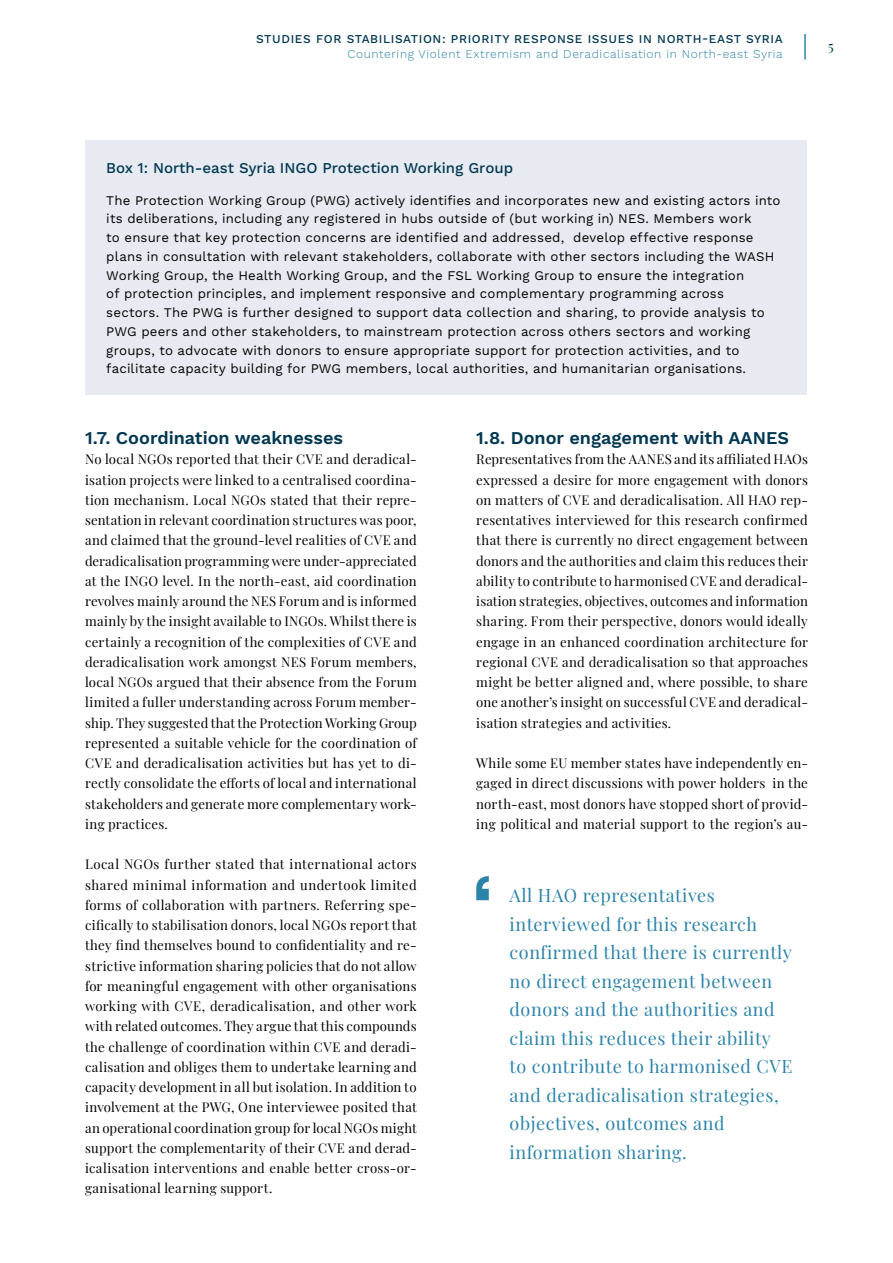
<style>
.page{position:relative;width:893px;height:1263px;background:#fff}
.page>*{position:absolute;margin:0;border:0;box-sizing:border-box;transform-origin:0 0}
.PulOutQuote{font:18px/28.5px "Playfair Display";letter-spacing:.03em;color:#2d84a9}
._1__Headline_02{font:600 18px "Work Sans";color:#003751}
.Box_Title{font:500 15px "Work Sans";color:#003751}
.t1{font:13.5px "Playfair Display";color:#003751}
.Body{font:13.2px/20.2px "Playfair Display";letter-spacing:.02em;color:#000;text-align:justify}
.Box_Body{font:13.2px/18.8px "Work Sans";letter-spacing:.01em;color:#000}
.t2{font:500 12px "Work Sans";letter-spacing:.05em;color:#003751}
.t3{font:300 12px "Work Sans";letter-spacing:.05em;color:#2d84a9}
</style>
<div class="page">
<hr style="left:804px;top:34px;width:2px;height:26px;background:#2d84a9">
<div style="left:85px;top:140px;width:721px;height:254px;background:#e7ebf1"></div>
<svg style="left:476px;top:876px;width:13px;height:24px"></svg>
<p class="t2" style="left:256px;top:32px;width:528px">STUDIES FOR STABILISATION: PRIORITY RESPONSE ISSUES IN NORTH-EAST SYRIA</p>
<p class="t3" style="left:347px;top:46px;width:437px">Countering Violent Extremism and Deradicalisation in North-east Syria</p>
<p class="t1" style="left:828px;top:35px;width:7px">5</p>
<p class="Box_Title" style="left:106px;top:159px;width:408px">Box 1: North-east Syria INGO Protection Working Group</p>
<p class="Box_Body" style="left:106px;top:191px;width:676px">The Protection Working Group (PWG) actively identifies and incorporates new and existing actors into its deliberations, including any registered in hubs outside of (but working in) NES. Members work<br>to ensure that key protection concerns are identified and addressed, develop effective response plans in consultation with relevant stakeholders, collaborate with other sectors including the WASH Working Group, the Health Working Group, and the FSL Working Group to ensure the integration<br>of protection principles, and implement responsive and complementary programming across<br>sectors. The PWG is further designed to support data collection and sharing, to provide analysis to PWG peers and other stakeholders, to mainstream protection across others sectors and working groups, to advocate with donors to ensure appropriate support for protection activities, and to facilitate capacity building for PWG members, local authorities, and humanitarian organisations.</p>
<p class="_1__Headline_02" style="left:85px;top:427px;width:259px">1.7. Coordination weaknesses</p>
<p class="Body" style="left:85px;top:448px;width:333px">No local NGOs reported that their CVE and deradical&shy;isation projects were linked to a centralised coordina&shy;tion mechanism. Local NGOs stated that their repre&shy;sentation in relevant coordination structures was poor, and claimed that the ground-level realities of CVE and deradicalisation programming were under-appreciated at the INGO level. In the north-east, aid coordination revolves mainly around the NES Forum and is informed mainly by the insight available to INGOs. Whilst there is certainly a recognition of the complexities of CVE and deradicalisation work amongst NES Forum members, local NGOs argued that their absence from the Forum limited a fuller understanding across Forum member&shy;ship. They suggested that the Protection Working Group represented a suitable vehicle for the coordination of CVE and deradicalisation activities but has yet to di&shy;rectly consolidate the efforts of local and international stakeholders and generate more complementary work&shy;ing practices.</p>
<p class="Body" style="left:85px;top:853px;width:333px">Local NGOs further stated that international actors shared minimal information and undertook limited forms of collaboration with partners. Referring spe&shy;cifically to stabilisation donors, local NGOs report that they find themselves bound to confidentiality and re&shy;strictive information sharing policies that do not allow for meaningful engagement with other organisations working with CVE, deradicalisation, and other work with related outcomes. They argue that this compounds the challenge of coordination within CVE and deradi&shy;calisation and obliges them to undertake learning and capacity development in all but isolation. In addition to involvement at the PWG, One interviewee posited that an operational coordination group for local NGOs might support the complementarity of their CVE and derad&shy;icalisation interventions and enable better cross-or&shy;ganisational learning support.</p>
<p class="_1__Headline_02" style="left:476px;top:427px;width:314px">1.8. Donor engagement with AANES</p>
<p class="Body" style="left:476px;top:448px;width:333px">Representatives from the AANES and its affiliated HAOs expressed a desire for more engagement with donors on matters of CVE and deradicalisation. All HAO rep&shy;resentatives interviewed for this research confirmed that there is currently no direct engagement between donors and the authorities and claim this reduces their ability to contribute to harmonised CVE and deradical&shy;isation strategies, objectives, outcomes and information sharing. From their perspective, donors would ideally engage in an enhanced coordination architecture for regional CVE and deradicalisation so that approaches might be better aligned and, where possible, to share one another’s insight on successful CVE and deradical&shy;isation strategies and activities.</p>
<p class="Body" style="left:476px;top:752px;width:333px">While some EU member states have independently en&shy;gaged in direct discussions with power holders in the north-east, most donors have stopped short of provid&shy;ing political and material support to the region’s au-</p>
<p class="PulOutQuote" style="left:510px;top:880px;width:284px">All HAO representatives interviewed for this research confirmed that there is currently no direct engagement between donors and the authorities and claim this reduces their ability to contribute to harmonised CVE and deradicalisation strategies, objectives, outcomes and information sharing.</p>
</div>
